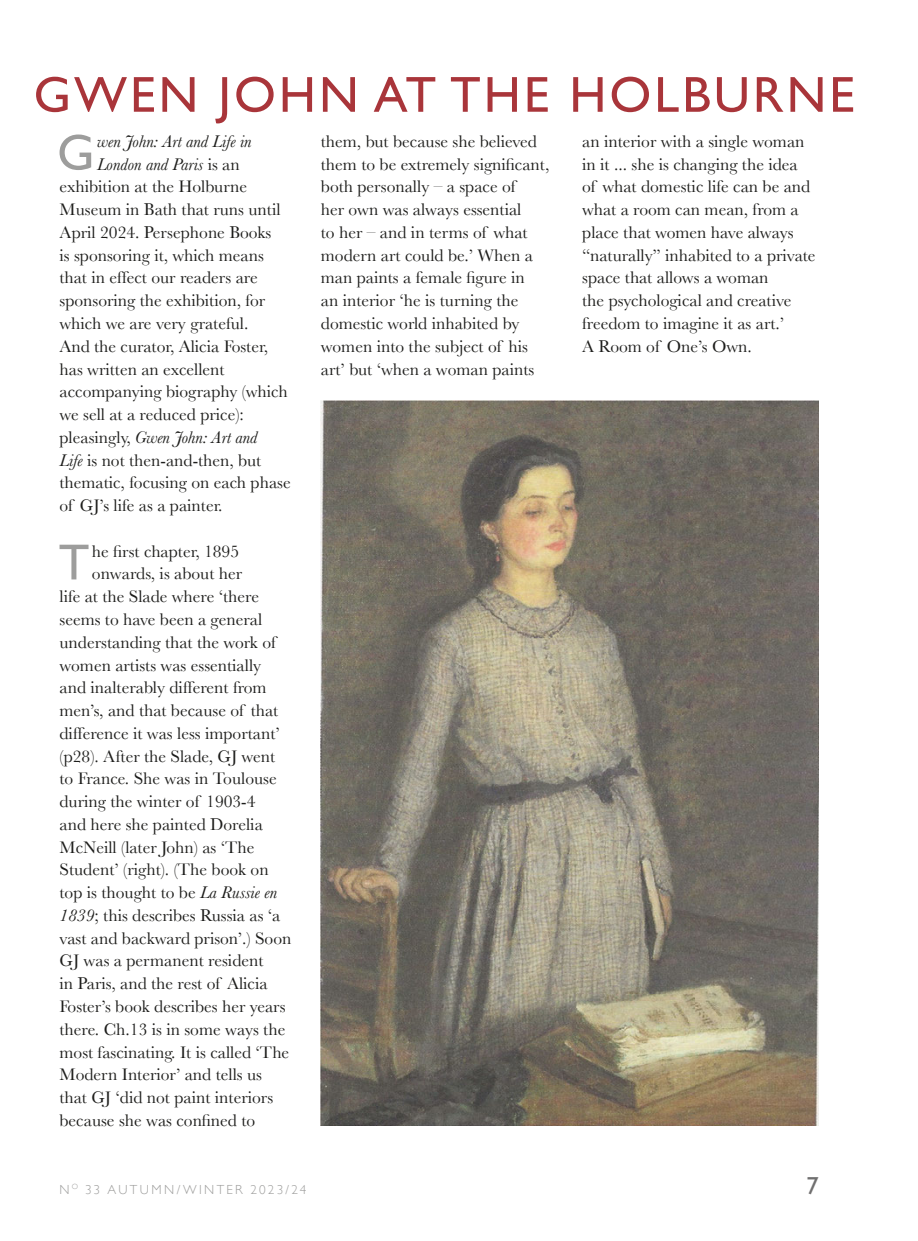
<style>
.page{position:relative;width:918px;height:1241px;background:#fff}
.page>*{position:absolute;margin:0;border:0;box-sizing:border-box;transform-origin:0 0}
.t1{font:50.93px "Gill Sans";color:#9d9d9c}
.t2{font:50.75px "Gill Sans";letter-spacing:.06em;color:#a9353a}
.t3{font:24.5px "Gill Sans";color:#706f6f}
.t4{font:17.5px/22.8px "Baskerville";color:#1d1d1b}
.t5{font:italic 17.5px "Baskerville";color:#1d1d1b}
.t6{font:300 13.12px "Gill Sans";letter-spacing:.18em;color:#9d9d9c}
.s1{font-style:normal}
.s2{font-style:italic}
</style>
<div class="page">
<img style="left:321px;top:401px;width:498px;height:724px">
<h2 class="t2" style="left:33px;top:65px;width:822px">GWEN JOHN AT THE HOLBURNE</h2>
<h1 class="t1" style="left:57px;top:122px;width:39px">G</h1>
<p class="t5" style="left:97px;top:130px;width:156px">wen John: Art and Life in</p>
<p class="t4" style="left:321px;top:130px;width:230px">them, but because she believed them to be extremely significant, both personally – a space of<br>her own was always essential<br>to her – and in terms of what modern art could be.’ When a man paints a female figure in<br>an interior ‘he is turning the domestic world inhabited by women into the subject of his art’ but ‘when a woman paints</p>
<p class="t4" style="left:582px;top:130px;width:235px">an interior with a single woman in it ... she is changing the idea of what domestic life can be and what a room can mean, from a place that women have always “naturally” inhabited to a private space that allows a woman<br>the psychological and creative freedom to imagine it as art.’<br>A Room of One’s Own.</p>
<p class="t5" style="left:97px;top:152px;width:144px">London and Paris <span class="s1">is an</span></p>
<p class="t4" style="left:60px;top:175px;width:189px">exhibition at the Holburne</p>
<p class="t4" style="left:60px;top:198px;width:222px">Museum in Bath that runs until</p>
<p class="t4" style="left:60px;top:221px;width:213px">April 2024. Persephone Books</p>
<p class="t4" style="left:60px;top:243px;width:206px">is sponsoring it, which means</p>
<p class="t4" style="left:60px;top:266px;width:200px">that in effect our readers are</p>
<p class="t4" style="left:60px;top:289px;width:207px">sponsoring the exhibition, for</p>
<p class="t4" style="left:60px;top:312px;width:190px">which we are very grateful.</p>
<p class="t4" style="left:60px;top:334px;width:210px">And the curator, Alicia Foster,</p>
<p class="t4" style="left:60px;top:357px;width:167px">has written an excellent</p>
<p class="t4" style="left:60px;top:380px;width:230px">accompanying biography (which</p>
<p class="t4" style="left:60px;top:403px;width:186px">we sell at a reduced price):</p>
<p class="t5" style="left:60px;top:425px;width:199px"><span class="s1">pleasingly,</span> Gwen John: Art and</p>
<p class="t4" style="left:60px;top:448px;width:203px"><span class="s2">Life</span> is not then-and-then, but</p>
<p class="t4" style="left:60px;top:471px;width:233px">thematic, focusing on each phase</p>
<p class="t4" style="left:60px;top:494px;width:165px">of GJ’s life as a painter.</p>
<h1 class="t1" style="left:59px;top:532px;width:32px">T</h1>
<p class="t4" style="left:92px;top:539px;width:149px">he first chapter, 1895</p>
<p class="t4" style="left:92px;top:562px;width:152px">onwards, is about her</p>
<p class="t4" style="left:60px;top:585px;width:201px">life at the Slade where ‘there</p>
<p class="t4" style="left:60px;top:607px;width:204px">seems to have been a general</p>
<p class="t4" style="left:60px;top:630px;width:218px">understanding that the work of</p>
<p class="t4" style="left:60px;top:653px;width:203px">women artists was essentially</p>
<p class="t4" style="left:60px;top:676px;width:208px">and inalterably different from</p>
<p class="t4" style="left:60px;top:698px;width:220px">men’s, and that because of that</p>
<p class="t4" style="left:60px;top:721px;width:222px">difference it was less important’</p>
<p class="t4" style="left:60px;top:744px;width:217px">(p28). A fter the Slade, GJ went</p>
<p class="t4" style="left:60px;top:767px;width:219px">to France. She was in Toulouse</p>
<p class="t4" style="left:60px;top:789px;width:197px">during the winter of 1903-4</p>
<p class="t4" style="left:60px;top:812px;width:205px">and here she painted Dorelia</p>
<p class="t4" style="left:60px;top:835px;width:196px">McNeill (later John) as ‘The</p>
<p class="t4" style="left:60px;top:858px;width:211px">Student’ (right). (The book on</p>
<p class="t4" style="left:60px;top:880px;width:219px">top is thought to be <span class="s2">La Russie en</span></p>
<p class="t4" style="left:60px;top:903px;width:222px"><span class="s2">1839</span>; this describes Russia as ‘a</p>
<p class="t4" style="left:60px;top:926px;width:233px">vast and backward prison’.) Soon</p>
<p class="t4" style="left:60px;top:949px;width:205px">GJ was a permanent resident</p>
<p class="t4" style="left:60px;top:971px;width:210px">in Paris, and the rest of Alicia</p>
<p class="t4" style="left:60px;top:994px;width:228px">Foster’s book describes her years</p>
<p class="t4" style="left:60px;top:1017px;width:227px">there. Ch.13 is in some ways the</p>
<p class="t4" style="left:60px;top:1040px;width:231px">most fascinating. It is called ‘The</p>
<p class="t4" style="left:60px;top:1062px;width:204px">Modern Interior’ and tells us</p>
<p class="t4" style="left:60px;top:1085px;width:215px">that GJ ‘did not paint interiors</p>
<p class="t4" style="left:60px;top:1108px;width:197px">because she was confined to</p>
<p class="t6" style="left:60px;top:1178px;width:248px">N <sup>O</sup> 33 AUTUMN/WINTER 2023/24</p>
<h3 class="t3" style="left:806px;top:1171px;width:14px">7</h3>
</div>
